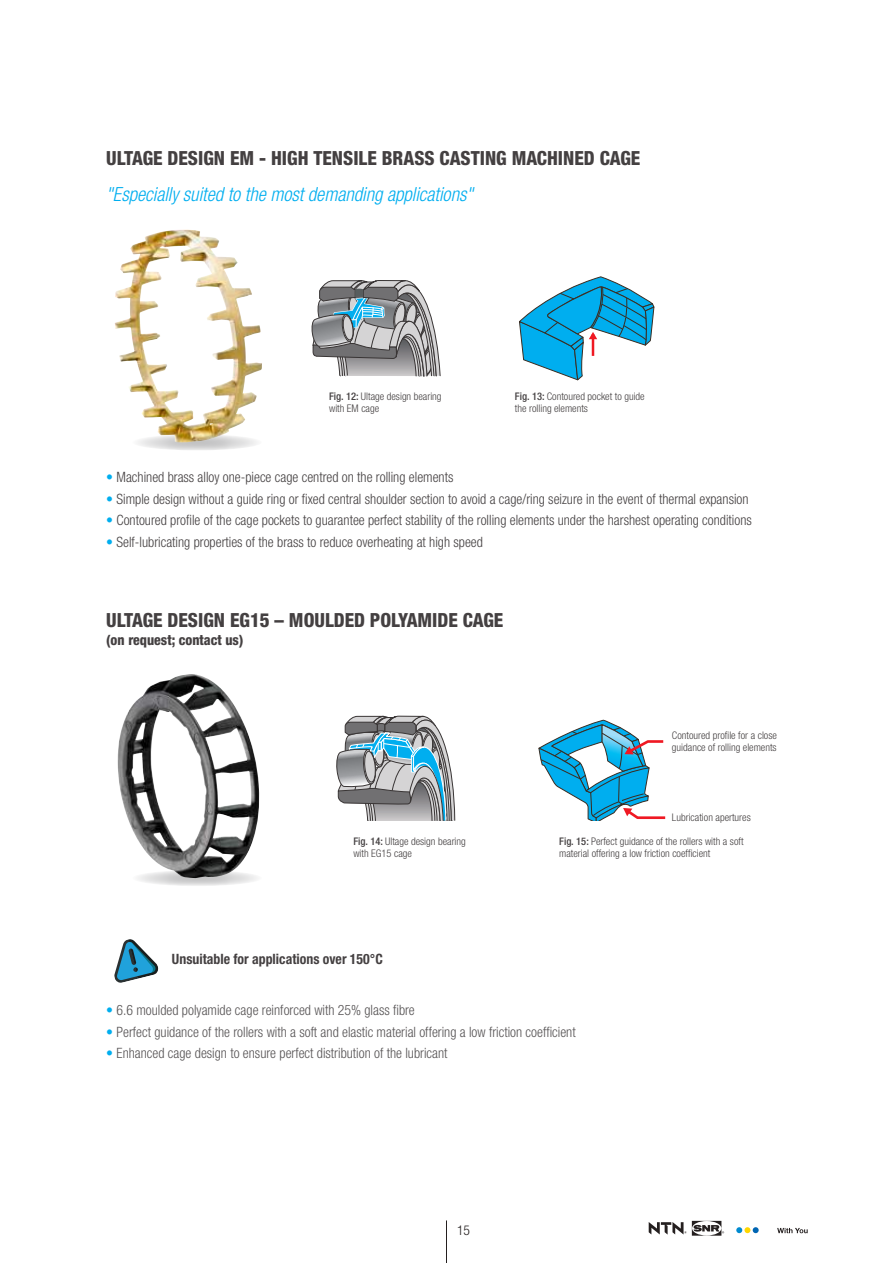
<style>
.page{position:relative;width:893px;height:1263px;background:#fff}
.page>*{position:absolute;margin:0;border:0;box-sizing:border-box;transform-origin:0 0}
.t1{font:800 condensed 19.5px "Helvetica Neue";color:#444041}
.t2{font:italic 300 condensed 19.5px "Helvetica Neue LT Std";color:#00aeef}
.t3{font:300 condensed 14.25px "Helvetica Neue";color:#444041}
.t4{font:300 condensed 14.25px "Helvetica Neue";color:#565354}
.t5{font:700 condensed 14.25px "Helvetica Neue";color:#444041}
.t6{font:800 condensed 14.25px "Helvetica Neue";color:#444041}
.t7{font:300 condensed 13.5px "Helvetica Neue";color:#241f1f}
.t8{font:300 condensed 10.5px/12px "Helvetica Neue";color:#444041}
.s1{font-weight:500}
.s2{color:#00aeef}
</style>
<div class="page">
<svg style="left:114px;top:939px;width:45px;height:44px"></svg>
<svg style="left:311px;top:280px;width:130px;height:97px;background:#a2a6a9"></svg>
<svg style="left:519px;top:276px;width:136px;height:105px"></svg>
<svg style="left:538px;top:720px;width:128px;height:101px"></svg>
<svg style="left:336px;top:716px;width:119px;height:105px;background:#9caab1"></svg>
<svg style="left:132px;top:434px;width:130px;height:16px"></svg>
<img style="left:115px;top:230px;width:69px;height:212px">
<svg style="left:132px;top:870px;width:130px;height:16px"></svg>
<img style="left:118px;top:674px;width:142px;height:204px">
<hr style="left:446px;top:1220px;width:1px;height:43px;background:#241f1f">
<svg style="left:736px;top:1227px;width:23px;height:6px"></svg>
<svg style="left:777px;top:1228px;width:31px;height:5px"></svg>
<svg style="left:649px;top:1222px;width:37px;height:12px"></svg>
<svg style="left:692px;top:1221px;width:32px;height:15px"></svg>
<h1 class="t1" style="left:106px;top:146px;width:536px">ULTAGE DESIGN EM - HIGH TENSILE BRASS CASTING MACHINED CAGE</h1>
<h1 class="t2" style="left:106px;top:183px;width:368px">"Especially suited to the most demanding applications"</h1>
<p class="t8" style="left:329px;top:390px;width:114px"><span class="s1">Fig. 12:</span> Ultage design bearing with EM cage</p>
<p class="t8" style="left:515px;top:390px;width:131px"><span class="s1">Fig. 13:</span> Contoured pocket to guide the rolling elements</p>
<p class="t3" style="left:106px;top:469px;width:349px"><span class="s2">•</span> Machined brass alloy one-piece cage centred on the rolling elements</p>
<p class="t3" style="left:106px;top:490px;width:644px"><span class="s2">•</span> Simple design without a guide ring or fixed central shoulder section to avoid a cage/ring seizure in the event of thermal expansion</p>
<p class="t3" style="left:106px;top:512px;width:647px"><span class="s2">•</span> Contoured profile of the cage pockets to guarantee perfect stability of the rolling elements under the harshest operating conditions</p>
<p class="t3" style="left:106px;top:533px;width:378px"><span class="s2">•</span> Self-lubricating properties of the brass to reduce overheating at high speed</p>
<h1 class="t1" style="left:106px;top:608px;width:399px">ULTAGE DESIGN EG15 – MOULDED POLYAMIDE CAGE</h1>
<p class="t6" style="left:106px;top:631px;width:139px">(on request; contact us)</p>
<p class="t8" style="left:672px;top:729px;width:106px">Contoured profile for a close guidance of rolling elements</p>
<p class="t8" style="left:672px;top:811px;width:80px">Lubrication apertures</p>
<p class="t8" style="left:353px;top:835px;width:114px"><span class="s1">Fig. 14:</span> Ultage design bearing with EG15 cage</p>
<p class="t8" style="left:559px;top:835px;width:186px"><span class="s1">Fig. 15:</span> Perfect guidance of the rollers with a soft material offering a low friction coefficient</p>
<p class="t5" style="left:172px;top:950px;width:212px">Unsuitable for applications over 150°C</p>
<p class="t4" style="left:106px;top:1002px;width:310px"><span class="s2">•</span> 6.6 moulded polyamide cage reinforced with 25% glass fibre</p>
<p class="t4" style="left:106px;top:1024px;width:471px"><span class="s2">•</span> Perfect guidance of the rollers with a soft and elastic material offering a low friction coefficient</p>
<p class="t4" style="left:106px;top:1045px;width:343px"><span class="s2">•</span> Enhanced cage design to ensure perfect distribution of the lubricant</p>
<p class="t7" style="left:457px;top:1222px;width:14px">15</p>
</div>
